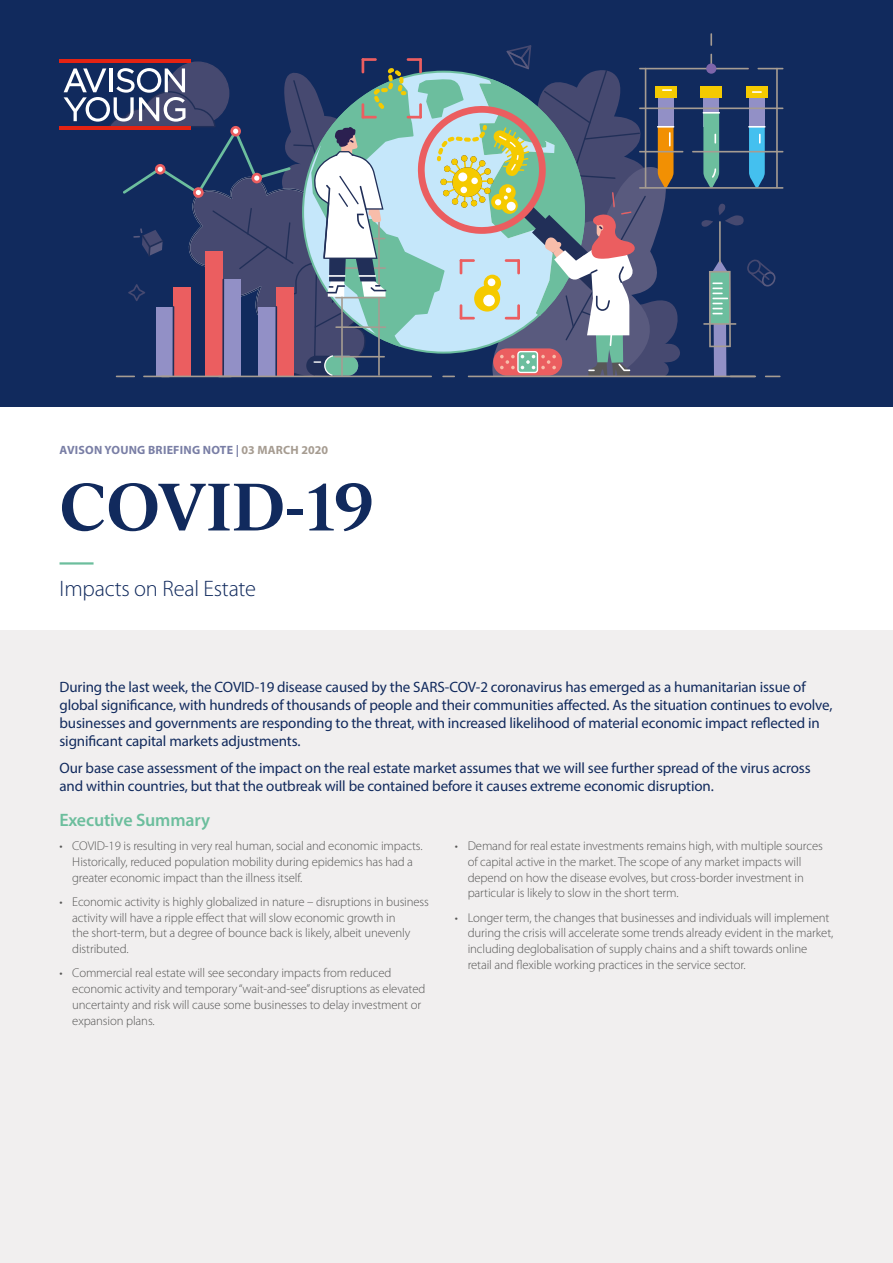
<style>
.page{position:relative;width:893px;height:1263px;background:#fff}
.page>*{position:absolute;margin:0;border:0;box-sizing:border-box;transform-origin:0 0}
.t1{font:600 64.2px "Ivy Journal";letter-spacing:-.005em;color:#112a5d}
.t2{font:300 22.5px "Myriad Pro";letter-spacing:-.01em;color:#112a5d}
.t3{font:600 18px "Myriad Pro";letter-spacing:-.01em;color:#6cbe9d}
.t4{font:15px/18px "Myriad Pro";letter-spacing:-.01em;color:#112a5d}
.t5{font:300 12.75px/15.8px "Myriad Pro";letter-spacing:-.01em;color:#575756}
.t6{font:700 12px "Myriad Pro";letter-spacing:.02em;color:#797ea5}
.s1{color:#a69c91}
</style>
<div class="page">
<div style="left:0;top:630px;width:893px;height:633px;background:#f1efef"></div>
<div style="left:0;top:0;width:893px;height:406px;background:#112a5d"></div>
<svg style="left:765px;top:376px;width:15px;height:1px"></svg>
<svg style="left:747px;top:259px;width:29px;height:27px"></svg>
<div style="left:703px;top:93px;width:16px;height:34px;background:#9290c6"></div>
<div style="left:749px;top:93px;width:16px;height:34px;background:#9290c6"></div>
<div style="left:701px;top:86px;width:21px;height:12px;background:#f5ca00"></div>
<div style="left:746px;top:86px;width:22px;height:12px;background:#f5ca00"></div>
<svg style="left:703px;top:112px;width:17px;height:75px"></svg>
<svg style="left:748px;top:126px;width:18px;height:61px"></svg>
<hr style="left:639px;top:107px;width:144px;height:2px;background:#a69c92">
<hr style="left:692px;top:151px;width:91px;height:1px;background:#a69c92">
<svg style="left:757px;top:68px;width:26px;height:1px"></svg>
<hr style="left:639px;top:68px;width:110px;height:1px;background:#a69c92">
<hr style="left:639px;top:187px;width:144px;height:2px;background:#a69c92">
<hr style="left:776px;top:68px;width:2px;height:120px;background:#a69c92">
<svg style="left:710px;top:33px;width:2px;height:13px"></svg>
<svg style="left:710px;top:54px;width:2px;height:9px"></svg>
<div style="left:706px;top:63px;width:10px;height:11px;background:#7e65aa;border-radius:50%"></div>
<svg style="left:752px;top:91px;width:10px;height:2px"></svg>
<div style="left:714px;top:324px;width:12px;height:52px;background:#9290c6"></div>
<hr style="left:703px;top:323px;width:33px;height:2px;background:#a69c92">
<svg style="left:709px;top:261px;width:22px;height:86px"></svg>
<hr style="left:719px;top:221px;width:2px;height:43px;background:#a69c92">
<svg style="left:701px;top:203px;width:43px;height:24px"></svg>
<hr style="left:468px;top:376px;width:288px;height:1px;background:#a69c92">
<hr style="left:60px;top:562px;width:34px;height:3px;background:#6cbe9d">
<hr style="left:60px;top:60px;width:131px;height:3px;background:#e42313">
<hr style="left:60px;top:126px;width:131px;height:4px;background:#e42313">
<svg style="left:64px;top:45px;width:621px;height:332px"></svg>
<p class="t6" style="left:60px;top:442px;width:270px">AVISON YOUNG BRIEFING NOTE | <span class="s1">03 MARCH 2020</span></p>
<h1 class="t1" style="left:60px;top:459px;width:317px">COVID-19</h1>
<h2 class="t2" style="left:60px;top:576px;width:198px">Impacts on Real Estate</h2>
<p class="t4" style="left:60px;top:678px;width:774px">During the last week, the COVID-19 disease caused by the SARS-COV-2 coronavirus has emerged as a humanitarian issue of global significance, with hundreds of thousands of people and their communities affected. As the situation continues to evolve, businesses and governments are responding to the threat, with increased likelihood of material economic impact reflected in significant capital markets adjustments.</p>
<p class="t4" style="left:60px;top:759px;width:753px">Our base case assessment of the impact on the real estate market assumes that we will see further spread of the virus across and within countries, but that the outbreak will be contained before it causes extreme economic disruption.</p>
<h3 class="t3" style="left:60px;top:808px;width:152px">Executive Summary</h3>
<p class="t5" style="left:72px;top:838px;width:352px;text-indent:-13px">• COVID-19 is resulting in very real human, social and economic impacts.<br>Historically, reduced population mobility during epidemics has had a greater economic impact than the illness itself.</p>
<p class="t5" style="left:72px;top:894px;width:358px;text-indent:-13px">• Economic activity is highly globalized in nature – disruptions in business activity will have a ripple effect that will slow economic growth in<br>the short-term, but a degree of bounce back is likely, albeit unevenly distributed.</p>
<p class="t5" style="left:72px;top:965px;width:355px;text-indent:-13px">• Commercial real estate will see secondary impacts from reduced economic activity and temporary “wait-and-see” disruptions as elevated uncertainty and risk will cause some businesses to delay investment or expansion plans.</p>
<p class="t5" style="left:468px;top:838px;width:357px;text-indent:-13px">• Demand for real estate investments remains high, with multiple sources of capital active in the market. The scope of any market impacts will depend on how the disease evolves, but cross-border investment in particular is likely to slow in the short term.</p>
<p class="t5" style="left:468px;top:910px;width:367px;text-indent:-13px">• Longer term, the changes that businesses and individuals will implement during the crisis will accelerate some trends already evident in the market, including deglobalisation of supply chains and a shift towards online retail and flexible working practices in the service sector.</p>
</div>
